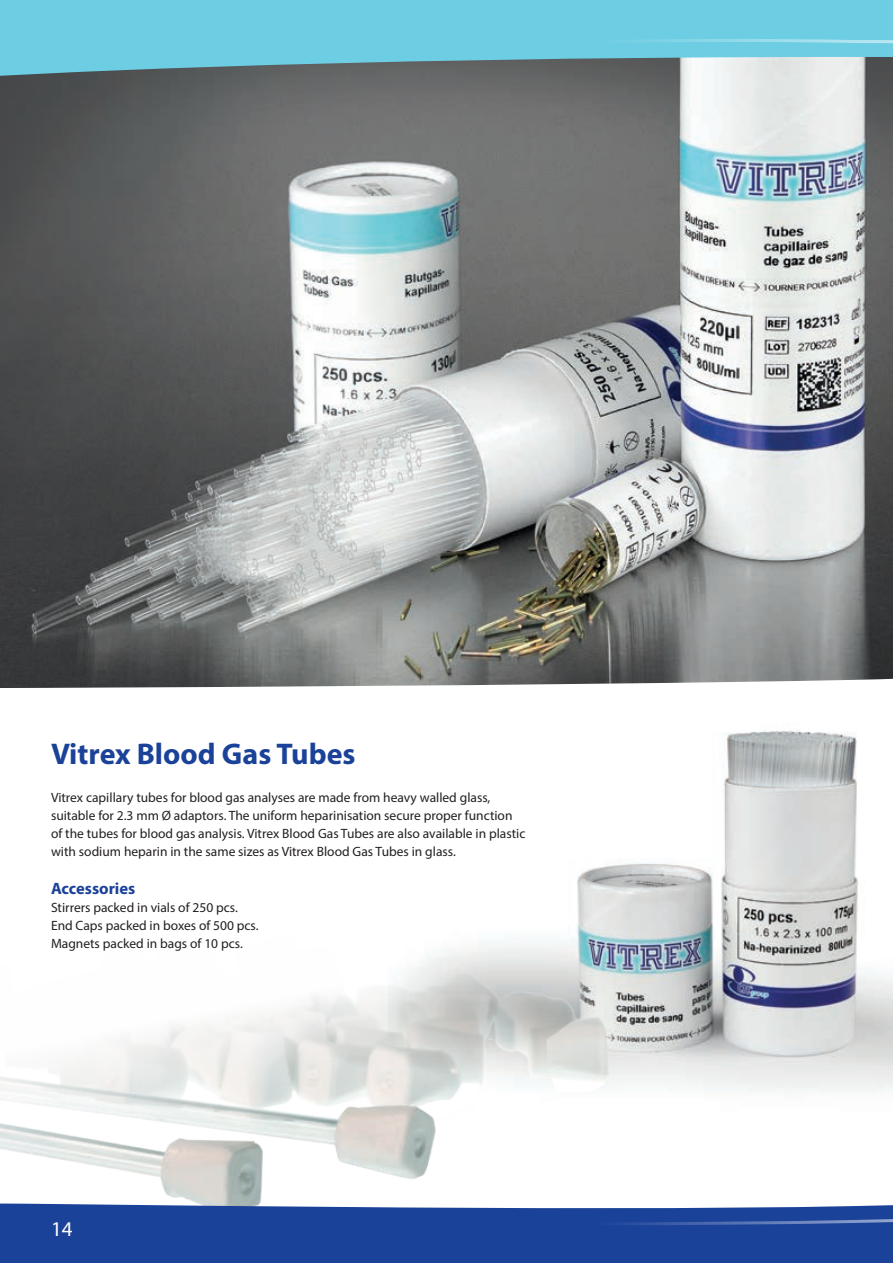
<style>
.page{position:relative;width:893px;height:1263px;background:#fff}
.page>*{position:absolute;margin:0;border:0;box-sizing:border-box;transform-origin:0 0}
.t1{font:700 30px "Myriad Pro";color:#1b4299}
.t2{font:21px "Myriad Pro";color:#fff}
.t3{font:700 16.5px "Myriad Pro";color:#1b4299}
.t4{font:13.5px/18px "Myriad Pro";color:#231f20}
</style>
<div class="page">
<img style="left:0;top:101px;width:893px;height:524px">
<svg style="left:0;top:625px;width:893px;height:63px"></svg>
<img style="left:613px;top:730px;width:280px;height:363px">
<img style="left:0;top:865px;width:613px;height:307px">
<svg style="left:0;top:1172px;width:893px;height:91px;fill:#1b4299"></svg>
<svg style="left:0;top:0;width:893px;height:101px;fill:#6dcde3"></svg>
<svg style="left:0;top:1185px;width:893px;height:42px"></svg>
<svg style="left:0;top:37px;width:893px;height:52px"></svg>
<h1 class="t1" style="left:51px;top:734px;width:306px">Vitrex Blood Gas Tubes</h1>
<p class="t4" style="left:51px;top:788px;width:476px">Vitrex capillary tubes for blood gas analyses are made from heavy walled glass, suitable for 2.3 mm Ø adaptors. The uniform heparinisation secure proper function of the tubes for blood gas analysis. Vitrex Blood Gas Tubes are also available in plastic with sodium heparin in the same sizes as Vitrex Blood Gas Tubes in glass.</p>
<p class="t3" style="left:51px;top:877px;width:86px">Accessories</p>
<p class="t4" style="left:51px;top:898px;width:209px">Stirrers packed in vials of 250 pcs.<br>End Caps packed in boxes of 500 pcs.<br>Magnets packed in bags of 10 pcs.</p>
<h2 class="t2" style="left:51px;top:1216px;width:23px">14</h2>
</div>
